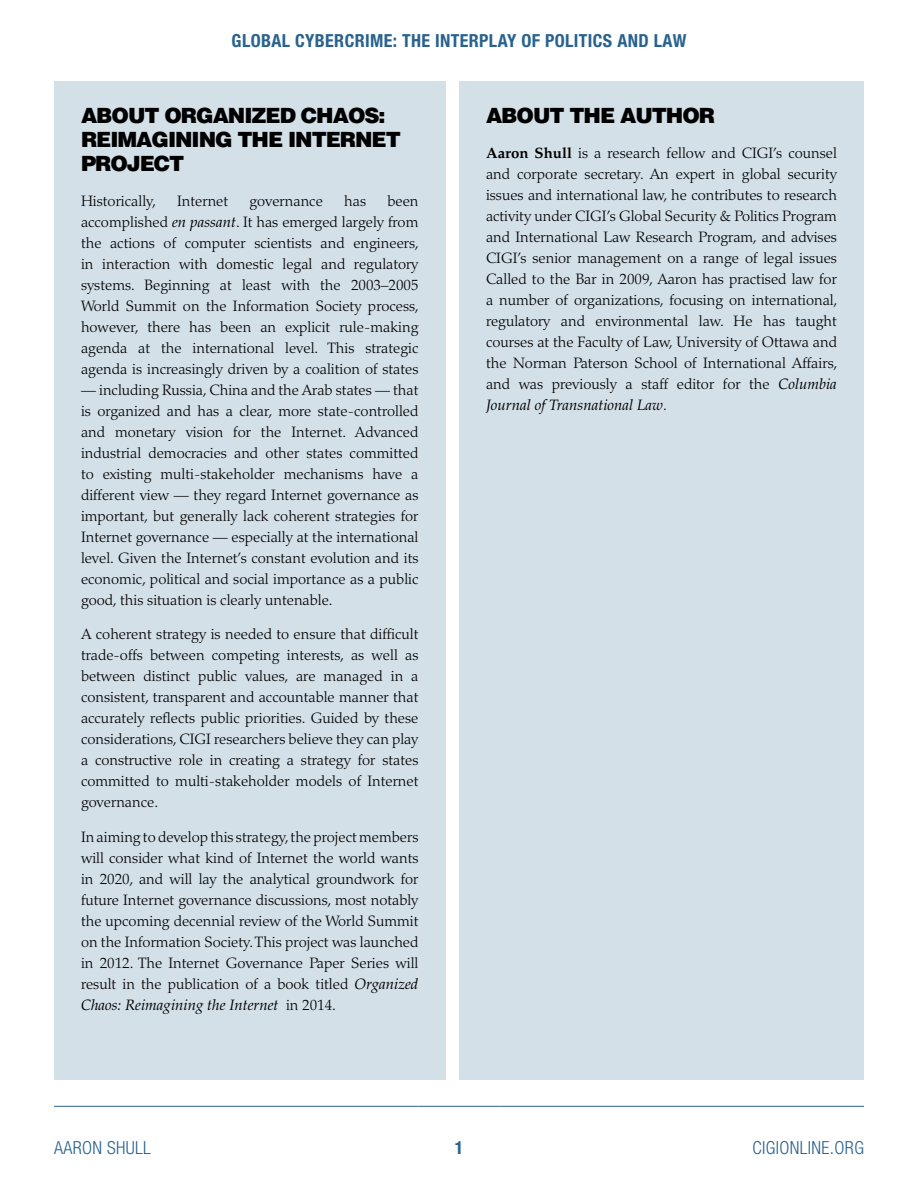
<style>
.page{position:relative;width:918px;height:1188px;background:#fff}
.page>*{position:absolute;margin:0;border:0;box-sizing:border-box;transform-origin:0 0}
.t1{font:900 21px/24px "Helvetica LT Std";letter-spacing:-.05em;color:#000}
.t2{font:700 condensed 18px "Helvetica Neue LT Std";letter-spacing:.02em;color:#28628e}
.t3{font:300 condensed 18px "Helvetica Neue LT Std";letter-spacing:.02em;color:#28628e}
.t4{font:300 15px/21px "Palatino LT Std";color:#000;text-align:justify}
.s1{font-weight:400;font-style:italic}
.s2{font-weight:700}
</style>
<div class="page">
<hr style="left:54px;top:1106px;width:364px;height:1px;background:#28628e">
<hr style="left:418px;top:1106px;width:82px;height:1px;background:#28628e">
<hr style="left:500px;top:1106px;width:364px;height:1px;background:#28628e">
<div style="left:54px;top:81px;width:392px;height:999px;background:#d4e0e8"></div>
<div style="left:459px;top:81px;width:405px;height:999px;background:#d4e0e8"></div>
<p class="t2" style="left:232px;top:30px;width:456px">GLOBAL CYBERCRIME: THE INTERPLAY OF POLITICS AND LAW</p>
<h1 class="t1" style="left:81px;top:103px;width:321px">ABOUT ORGANIZED CHAOS:<br>REIMAGINING THE INTERNET<br>PROJECT</h1>
<p class="t4" style="left:81px;top:190px;width:77px">Historically,</p>
<p class="t4" style="left:177px;top:190px;width:53px">Internet</p>
<p class="t4" style="left:250px;top:190px;width:75px">governance</p>
<p class="t4" style="left:344px;top:190px;width:23px">has</p>
<p class="t4" style="left:81px;top:190px;width:340px;text-indent:306px">been accomplished <span class="s1">en passant</span>. It has emerged largely from the actions of computer scientists and engineers, in interaction with domestic legal and regulatory systems. Beginning at least with the 2003–2005<br>World Summit on the Information Society process, however, there has been an explicit rule-making agenda at the international level. This strategic agenda is increasingly driven by a coalition of states</p>
<p class="t4" style="left:81px;top:379px;width:339px">— including Russia, China and the Arab states — that is organized and has a clear, more state-controlled and monetary vision for the Internet. Advanced industrial democracies and other states committed to existing multi-stakeholder mechanisms have a different view — they regard Internet governance as important, but generally lack coherent strategies for Internet governance — especially at the international level. Given the Internet’s constant evolution and its economic, political and social importance as a public good, this situation is clearly untenable.</p>
<p class="t4" style="left:81px;top:624px;width:339px">A coherent strategy is needed to ensure that difficult trade-offs between competing interests, as well as between distinct public values, are managed in a consistent, transparent and accountable manner that accurately reflects public priorities. Guided by these considerations, CIGI researchers believe they can play a constructive role in creating a strategy for states committed to multi-stakeholder models of Internet governance.</p>
<p class="t4" style="left:81px;top:826px;width:339px">In aiming to develop this strategy, the project members will consider what kind of Internet the world wants in 2020, and will lay the analytical groundwork for future Internet governance discussions, most notably the upcoming decennial review of the World Summit on the Information Society. This project was launched in 2012. The Internet Governance Paper Series will result in the publication of a book titled <span class="s1">Organized Chaos: Reimagining the Internet</span> in 2014.</p>
<h1 class="t1" style="left:486px;top:103px;width:231px">ABOUT THE AUTHOR</h1>
<p class="t4" style="left:486px;top:142px;width:353px"><span class="s2">Aaron Shull</span> is a research fellow and CIGI’s counsel and corporate secretary. An expert in global security issues and international law, he contributes to research activity under CIGI’s Global Security &amp; Politics Program and International Law Research Program, and advises CIGI’s senior management on a range of legal issues Called to the Bar in 2009, Aaron has practised law for a number of organizations, focusing on international, regulatory and environmental law. He has taught courses at the Faculty of Law, University of Ottawa and the Norman Paterson School of International Affairs, and was previously a staff editor for the <span class="s1">Columbia Journal of Transnational Law</span>.</p>
<p class="t3" style="left:54px;top:1137px;width:98px">AARON SHULL</p>
<p class="t2" style="left:455px;top:1137px;width:10px">1</p>
<p class="t3" style="left:752px;top:1137px;width:113px">CIGIONLINE.ORG</p>
</div>
